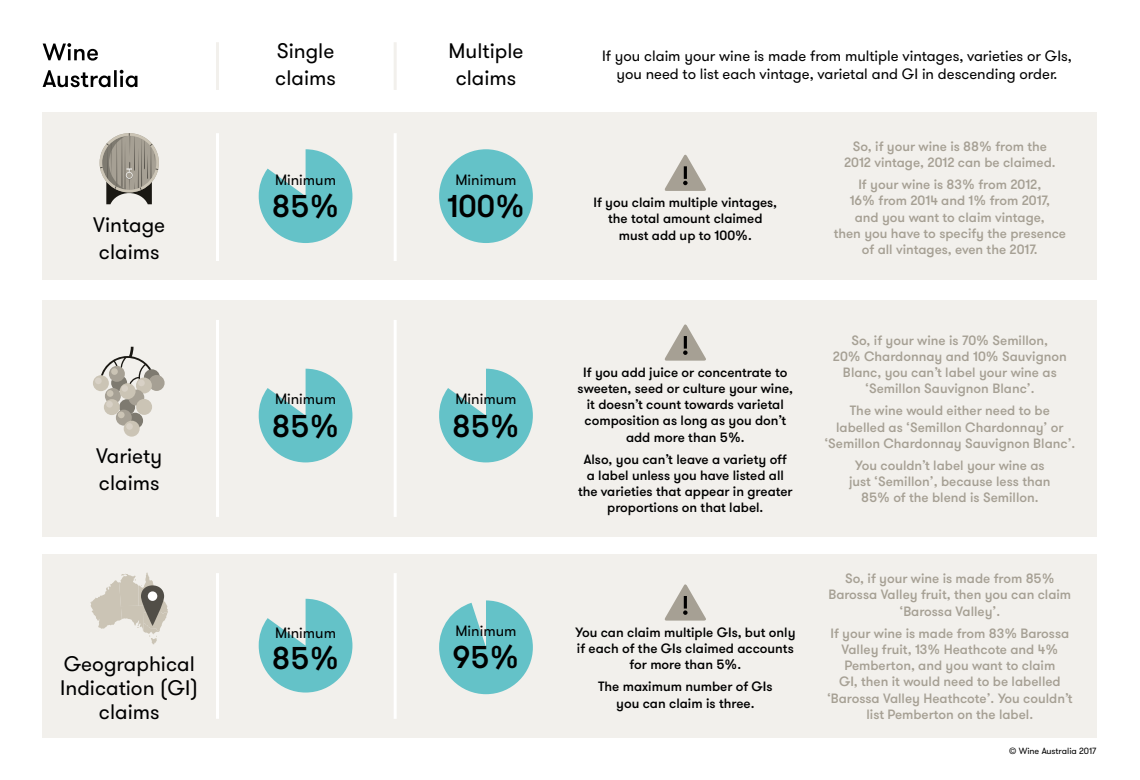
<style>
.page{position:relative;width:1140px;height:780px;background:#fff}
.page>*{position:absolute;margin:0;border:0;box-sizing:border-box;transform-origin:0 0}
.t1{font:500 31.5px "GT Walsheim";color:#000}
.t2{font:21px/27px "GT Walsheim";color:#000}
.t3{font:15px/18px "GT Walsheim";color:#000;text-align:center}
.t4{font:500 13.5px/16.2px "GT Walsheim";color:#a6a094;text-align:center}
.t5{font:500 13.5px/16.2px "GT Walsheim";color:#000;text-align:center}
.t6{font:9px "GT Walsheim";color:#000}
</style>
<div class="page">
<div style="left:43px;top:300px;width:1054px;height:237px;background:#f2f0ec"></div>
<div style="left:43px;top:554px;width:1054px;height:184px;background:#f2f0ec"></div>
<svg style="left:259px;top:369px;width:93px;height:93px"></svg>
<svg style="left:439px;top:369px;width:94px;height:93px"></svg>
<svg style="left:259px;top:599px;width:93px;height:94px"></svg>
<svg style="left:439px;top:600px;width:94px;height:94px"></svg>
<div style="left:43px;top:113px;width:1054px;height:167px;background:#f2f0ec"></div>
<div style="left:439px;top:149px;width:94px;height:94px;background:#64c2c8;border-radius:50%"></div>
<svg style="left:90px;top:572px;width:78px;height:72px"></svg>
<svg style="left:141px;top:585px;width:23px;height:41px"></svg>
<div style="left:148px;top:591px;width:9px;height:10px;background:#fff;border-radius:50%"></div>
<svg style="left:100px;top:133px;width:59px;height:71px"></svg>
<svg style="left:43px;top:70px;width:94px;height:17px"></svg>
<svg style="left:43px;top:43px;width:55px;height:18px"></svg>
<svg style="left:664px;top:154px;width:42px;height:37px"></svg>
<svg style="left:664px;top:324px;width:42px;height:37px"></svg>
<svg style="left:664px;top:584px;width:42px;height:37px"></svg>
<hr style="left:216px;top:133px;width:3px;height:128px;background:#fff">
<hr style="left:216px;top:42px;width:3px;height:48px;background:#f2f0ec">
<hr style="left:394px;top:42px;width:3px;height:48px;background:#f2f0ec">
<hr style="left:216px;top:320px;width:3px;height:197px;background:#fff">
<hr style="left:216px;top:573px;width:3px;height:146px;background:#fff">
<hr style="left:394px;top:133px;width:3px;height:128px;background:#fff">
<hr style="left:394px;top:320px;width:3px;height:197px;background:#fff">
<hr style="left:394px;top:573px;width:3px;height:146px;background:#fff">
<svg style="left:259px;top:149px;width:93px;height:94px"></svg>
<svg style="left:101px;top:347px;width:50px;height:37px"></svg>
<div style="left:111px;top:375px;width:16px;height:16px;background:#7e7a70;border-radius:50%"></div>
<div style="left:93px;top:375px;width:16px;height:16px;background:#cbc4b5;border-radius:50%"></div>
<div style="left:109px;top:366px;width:16px;height:16px;background:#a6a094;border-radius:50%"></div>
<div style="left:144px;top:369px;width:16px;height:16px;background:#7e7a70;border-radius:50%"></div>
<div style="left:149px;top:375px;width:16px;height:16px;background:#a6a094;border-radius:50%"></div>
<div style="left:136px;top:378px;width:16px;height:15px;background:#cbc4b5;border-radius:50%"></div>
<div style="left:105px;top:388px;width:16px;height:16px;background:#a6a094;border-radius:50%"></div>
<div style="left:119px;top:399px;width:16px;height:16px;background:#7e7a70;border-radius:50%"></div>
<div style="left:128px;top:390px;width:16px;height:16px;background:#a6a094;border-radius:50%"></div>
<div style="left:136px;top:399px;width:16px;height:16px;background:#cbc4b5;border-radius:50%"></div>
<div style="left:127px;top:413px;width:16px;height:16px;background:#7e7a70;border-radius:50%"></div>
<div style="left:116px;top:410px;width:16px;height:16px;background:#a6a094;border-radius:50%"></div>
<div style="left:124px;top:421px;width:16px;height:16px;background:#cbc4b5;border-radius:50%"></div>
<div style="left:95px;top:378px;width:7px;height:6px;background:#d8d1c6;border-radius:50%"></div>
<div style="left:111px;top:368px;width:7px;height:7px;background:#cbc4b5;border-radius:50%"></div>
<div style="left:107px;top:390px;width:6px;height:7px;background:#cbc4b5;border-radius:50%"></div>
<div style="left:118px;top:412px;width:7px;height:6px;background:#cbc4b5;border-radius:50%"></div>
<div style="left:126px;top:423px;width:7px;height:7px;background:#d8d1c6;border-radius:50%"></div>
<div style="left:138px;top:380px;width:7px;height:6px;background:#d8d1c6;border-radius:50%"></div>
<div style="left:120px;top:383px;width:16px;height:16px;background:#cbc4b5;border-radius:50%"></div>
<div style="left:121px;top:385px;width:7px;height:7px;background:#d8d1c6;border-radius:50%"></div>
<div style="left:104px;top:399px;width:16px;height:16px;background:#cbc4b5;border-radius:50%"></div>
<div style="left:106px;top:401px;width:7px;height:7px;background:#d8d1c6;border-radius:50%"></div>
<h2 class="t2" style="left:93px;top:211px;width:73px">Vintage claims</h2>
<h2 class="t2" style="left:96px;top:443px;width:68px">Variety claims</h2>
<h2 class="t2" style="left:60px;top:652px;width:139px;line-height:24px;text-align:center">Geographical<br>Indication (GI) claims</h2>
<h2 class="t2" style="left:275px;top:38px;width:62px">Single claims</h2>
<p class="t3" style="left:275px;top:171px;width:63px">Minimum</p>
<h1 class="t1" style="left:272px;top:187px;width:69px">85%</h1>
<h2 class="t2" style="left:449px;top:38px;width:76px;text-align:center">Multiple claims</h2>
<p class="t3" style="left:602px;top:47px;width:471px">If you claim your wine is made from multiple vintages, varieties or GIs, you need to list each vintage, varietal and GI in descending order.</p>
<p class="t3" style="left:455px;top:171px;width:63px">Minimum</p>
<h1 class="t1" style="left:447px;top:187px;width:79px">100%</h1>
<p class="t5" style="left:594px;top:195px;width:185px">If you claim multiple vintages, the total amount claimed must add up to 100%.</p>
<p class="t4" style="left:844px;top:138px;width:213px">So, if your wine is 88% from the<br>2012 vintage, 2012 can be claimed.</p>
<p class="t4" style="left:834px;top:177px;width:234px">If your wine is 83% from 2012,<br>16% from 2014 and 1% from 2017,<br>and you want to claim vintage,<br>then you have to specify the presence of all vintages, even the 2017.</p>
<p class="t3" style="left:275px;top:390px;width:63px">Minimum</p>
<p class="t3" style="left:455px;top:390px;width:63px">Minimum</p>
<h1 class="t1" style="left:272px;top:406px;width:69px">85%</h1>
<h1 class="t1" style="left:452px;top:406px;width:69px">85%</h1>
<p class="t3" style="left:275px;top:624px;width:63px">Minimum</p>
<p class="t3" style="left:455px;top:622px;width:63px">Minimum</p>
<h1 class="t1" style="left:272px;top:638px;width:69px">85%</h1>
<h1 class="t1" style="left:453px;top:637px;width:68px">95%</h1>
<p class="t5" style="left:578px;top:364px;width:217px">If you add juice or concentrate to sweeten, seed or culture your wine, it doesn’t count towards varietal composition as long as you don’t add more than 5%.</p>
<p class="t5" style="left:578px;top:451px;width:216px">Also, you can’t leave a variety off<br>a label unless you have listed all the varieties that appear in greater proportions on that label.</p>
<p class="t5" style="left:575px;top:624px;width:222px">You can claim multiple GIs, but only if each of the GIs claimed accounts for more than 5%.</p>
<p class="t5" style="left:598px;top:679px;width:176px">The maximum number of GIs you can claim is three.</p>
<p class="t4" style="left:833px;top:332px;width:235px">So, if your wine is 70% Semillon,<br>20% Chardonnay and 10% Sauvignon<br>Blanc, you can’t label your wine as ‘Semillon Sauvignon Blanc’.</p>
<p class="t4" style="left:824px;top:403px;width:252px">The wine would either need to be labelled as ‘Semillon Chardonnay’ or ‘Semillon Chardonnay Sauvignon Blanc’.</p>
<p class="t4" style="left:849px;top:457px;width:203px">You couldn’t label your wine as just ‘Semillon’, because less than<br>85% of the blend is Semillon.</p>
<p class="t4" style="left:829px;top:571px;width:244px">So, if your wine is made from 85%<br>Barossa Valley fruit, then you can claim ‘Barossa Valley’.</p>
<p class="t4" style="left:827px;top:625px;width:247px">If your wine is made from 83% Barossa Valley fruit, 13% Heathcote and 4% Pemberton, and you want to claim<br>GI, then it would need to be labelled ‘Barossa Valley Heathcote’. You couldn’t list Pemberton on the label.</p>
<p class="t6" style="left:1009px;top:746px;width:89px">© Wine Australia 2017</p>
</div>
